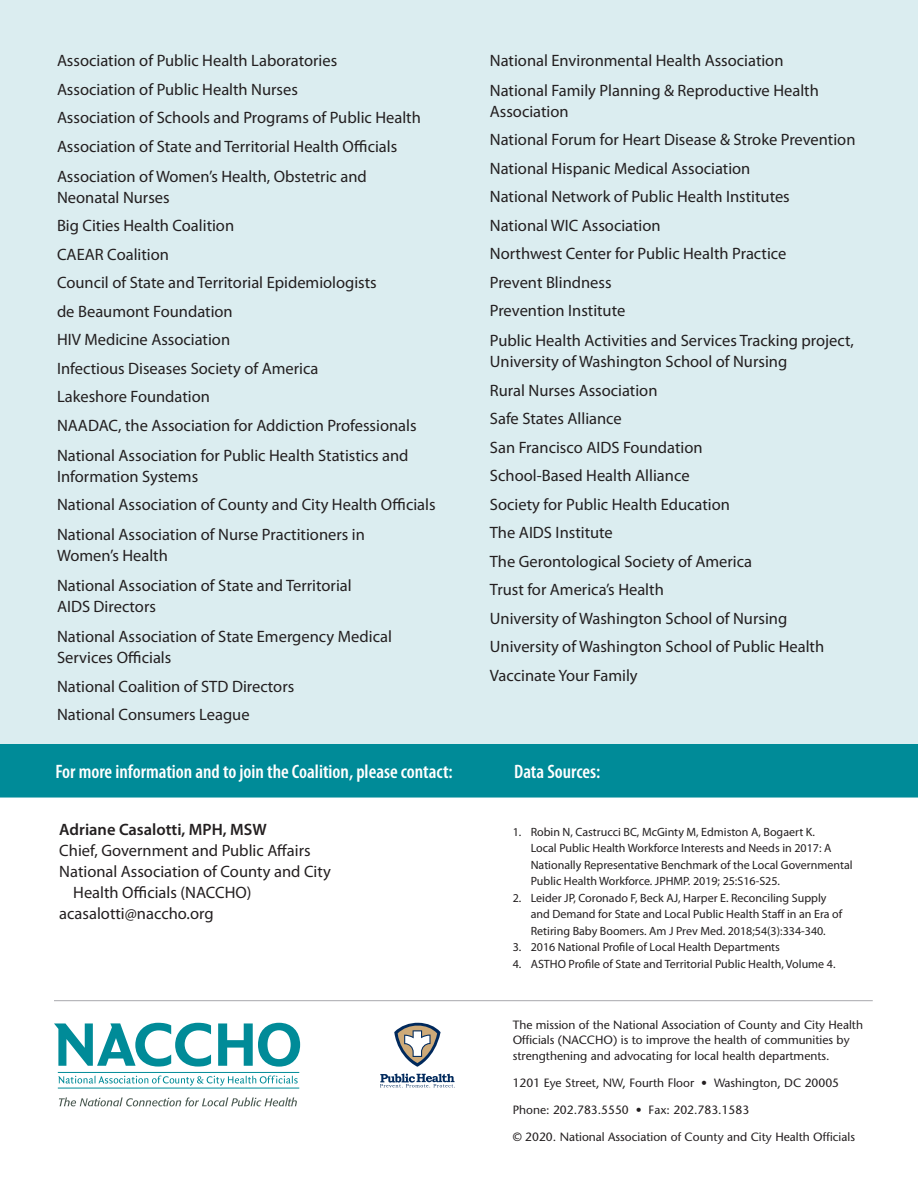
<style>
.page{position:relative;width:918px;height:1188px;background:#fff}
.page>*{position:absolute;margin:0;border:0;box-sizing:border-box;transform-origin:0 0}
.Body{font:600 condensed 19.5px "Myriad Pro";color:#fff}
.Body-2{font:16.5px/21px "Myriad Pro";color:#231f20}
.Body-3{font:600 16.5px "Myriad Pro";color:#231f20}
.t1{font:12px/16.5px "Myriad Pro";color:#231f20}
.copyright{font:12px/15.8px "Stone Sans";color:#231f20}
</style>
<div class="page">
<svg style="left:59px;top:1097px;width:238px;height:9px"></svg>
<svg style="left:54px;top:1023px;width:157px;height:44px"></svg>
<svg style="left:218px;top:1023px;width:82px;height:44px"></svg>
<svg style="left:58px;top:1076px;width:240px;height:10px"></svg>
<hr style="left:58px;top:1072px;width:241px;height:1px;background:#008b98">
<hr style="left:58px;top:1088px;width:241px;height:1px;background:#008b98">
<svg style="left:380px;top:1074px;width:75px;height:14px"></svg>
<svg style="left:394px;top:1023px;width:47px;height:44px"></svg>
<hr style="left:54px;top:1000px;width:819px;height:1px;background:#a8a9ad">
<div style="left:0;top:744px;width:918px;height:53px;background:#008b98"></div>
<div style="left:0;top:0;width:918px;height:743px;background:#dbedf0"></div>
<p class="Body-2" style="left:57px;top:50px;width:282px">Association of Public Health Laboratories</p>
<p class="Body-2" style="left:57px;top:79px;width:242px">Association of Public Health Nurses</p>
<p class="Body-2" style="left:57px;top:107px;width:365px">Association of Schools and Programs of Public Health</p>
<p class="Body-2" style="left:57px;top:136px;width:342px">Association of State and Territorial Health Officials</p>
<p class="Body-2" style="left:57px;top:166px;width:311px">Association of Women’s Health, Obstetric and<br>Neonatal Nurses</p>
<p class="Body-2" style="left:57px;top:215px;width:179px">Big Cities Health Coalition</p>
<p class="Body-2" style="left:57px;top:244px;width:114px">CAEAR Coalition</p>
<p class="Body-2" style="left:57px;top:272px;width:321px">Council of State and Territorial Epidemiologists</p>
<p class="Body-2" style="left:57px;top:301px;width:177px">de Beaumont Foundation</p>
<p class="Body-2" style="left:57px;top:329px;width:175px">HIV Medicine Association</p>
<p class="Body-2" style="left:57px;top:358px;width:263px">Infectious Diseases Society of America</p>
<p class="Body-2" style="left:57px;top:386px;width:155px">Lakeshore Foundation</p>
<p class="Body-2" style="left:57px;top:415px;width:361px">NAADAC, the Association for Addiction Professionals</p>
<p class="Body-2" style="left:57px;top:445px;width:353px">National Association for Public Health Statistics and<br>Information Systems</p>
<p class="Body-2" style="left:57px;top:494px;width:380px">National Association of County and City Health Officials</p>
<p class="Body-2" style="left:57px;top:524px;width:309px">National Association of Nurse Practitioners in<br>Women’s Health</p>
<p class="Body-2" style="left:57px;top:575px;width:296px">National Association of State and Territorial<br>AIDS Directors</p>
<p class="Body-2" style="left:57px;top:626px;width:336px">National Association of State Emergency Medical<br>Services Officials</p>
<p class="Body-2" style="left:57px;top:676px;width:239px">National Coalition of STD Directors</p>
<p class="Body-2" style="left:57px;top:704px;width:194px">National Consumers League</p>
<p class="Body" style="left:56px;top:759px;width:399px">For more information and to join the Coalition, please contact:</p>
<p class="Body-3" style="left:59px;top:819px;width:209px">Adriane Casalotti, MPH, MSW</p>
<p class="Body-2" style="left:59px;top:840px;width:253px">Chief, Government and Public Affairs</p>
<p class="Body-2" style="left:59px;top:861px;width:273px">National Association of County and City</p>
<p class="Body-2" style="left:73px;top:882px;width:180px">Health Officials (NACCHO)</p>
<p class="Body-2" style="left:59px;top:903px;width:156px">acasalotti@naccho.org</p>
<p class="Body-2" style="left:490px;top:49px;width:295px">National Environmental Health Association</p>
<p class="Body-2" style="left:490px;top:79px;width:330px">National Family Planning &amp; Reproductive Health<br>Association</p>
<p class="Body-2" style="left:490px;top:129px;width:367px">National Forum for Heart Disease &amp; Stroke Prevention</p>
<p class="Body-2" style="left:490px;top:157px;width:262px">National Hispanic Medical Association</p>
<p class="Body-2" style="left:490px;top:186px;width:301px">National Network of Public Health Institutes</p>
<p class="Body-2" style="left:490px;top:214px;width:172px">National WIC Association</p>
<p class="Body-2" style="left:490px;top:243px;width:298px">Northwest Center for Public Health Practice</p>
<p class="Body-2" style="left:490px;top:271px;width:123px">Prevent Blindness</p>
<p class="Body-2" style="left:490px;top:300px;width:137px">Prevention Institute</p>
<p class="Body-2" style="left:490px;top:330px;width:366px">Public Health Activities and Services Tracking project,<br>University of Washington School of Nursing</p>
<p class="Body-2" style="left:490px;top:379px;width:169px">Rural Nurses Association</p>
<p class="Body-2" style="left:490px;top:408px;width:133px">Safe States Alliance</p>
<p class="Body-2" style="left:490px;top:436px;width:214px">San Francisco AIDS Foundation</p>
<p class="Body-2" style="left:490px;top:465px;width:201px">School-Based Health Alliance</p>
<p class="Body-2" style="left:490px;top:493px;width:242px">Society for Public Health Education</p>
<p class="Body-2" style="left:490px;top:522px;width:124px">The AIDS Institute</p>
<p class="Body-2" style="left:490px;top:550px;width:264px">The Gerontological Society of America</p>
<p class="Body-2" style="left:490px;top:579px;width:175px">Trust for America’s Health</p>
<p class="Body-2" style="left:490px;top:607px;width:299px">University of Washington School of Nursing</p>
<p class="Body-2" style="left:490px;top:636px;width:336px">University of Washington School of Public Health</p>
<p class="Body-2" style="left:490px;top:664px;width:149px">Vaccinate Your Family</p>
<p class="Body" style="left:514px;top:759px;width:88px">Data Sources:</p>
<p class="t1" style="left:531px;top:823px;width:324px;text-indent:-18px">1. Robin N, Castrucci BC, McGinty M, Edmiston A, Bogaert K.<br>Local Public Health Workforce Interests and Needs in 2017: A Nationally Representative Benchmark of the Local Governmental Public Health Workforce. JPHMP. 2019; 25:S16-S25.</p>
<p class="t1" style="left:531px;top:889px;width:313px;text-indent:-18px">2. Leider JP, Coronado F, Beck AJ, Harper E. Reconciling Supply and Demand for State and Local Public Health Staff in an Era of<br>Retiring Baby Boomers. Am J Prev Med. 2018;54(3):334-340.</p>
<p class="t1" style="left:513px;top:939px;width:269px">3. 2016 National Profile of Local Health Departments</p>
<p class="t1" style="left:513px;top:955px;width:324px">4. ASTHO Profile of State and Territorial Public Health, Volume 4.</p>
<p class="copyright" style="left:513px;top:1017px;width:352px">The mission of the National Association of County and City Health<br>Officials (NACCHO) is to improve the health of communities by strengthening and advocating for local health departments.</p>
<p class="copyright" style="left:513px;top:1075px;width:328px">1201 Eye Street, NW, Fourth Floor • Washington, DC 20005</p>
<p class="copyright" style="left:513px;top:1102px;width:238px">Phone: 202.783.5550 • Fax: 202.783.1583</p>
<p class="copyright" style="left:513px;top:1129px;width:344px">© 2020. National Association of County and City Health Officials</p>
</div>
